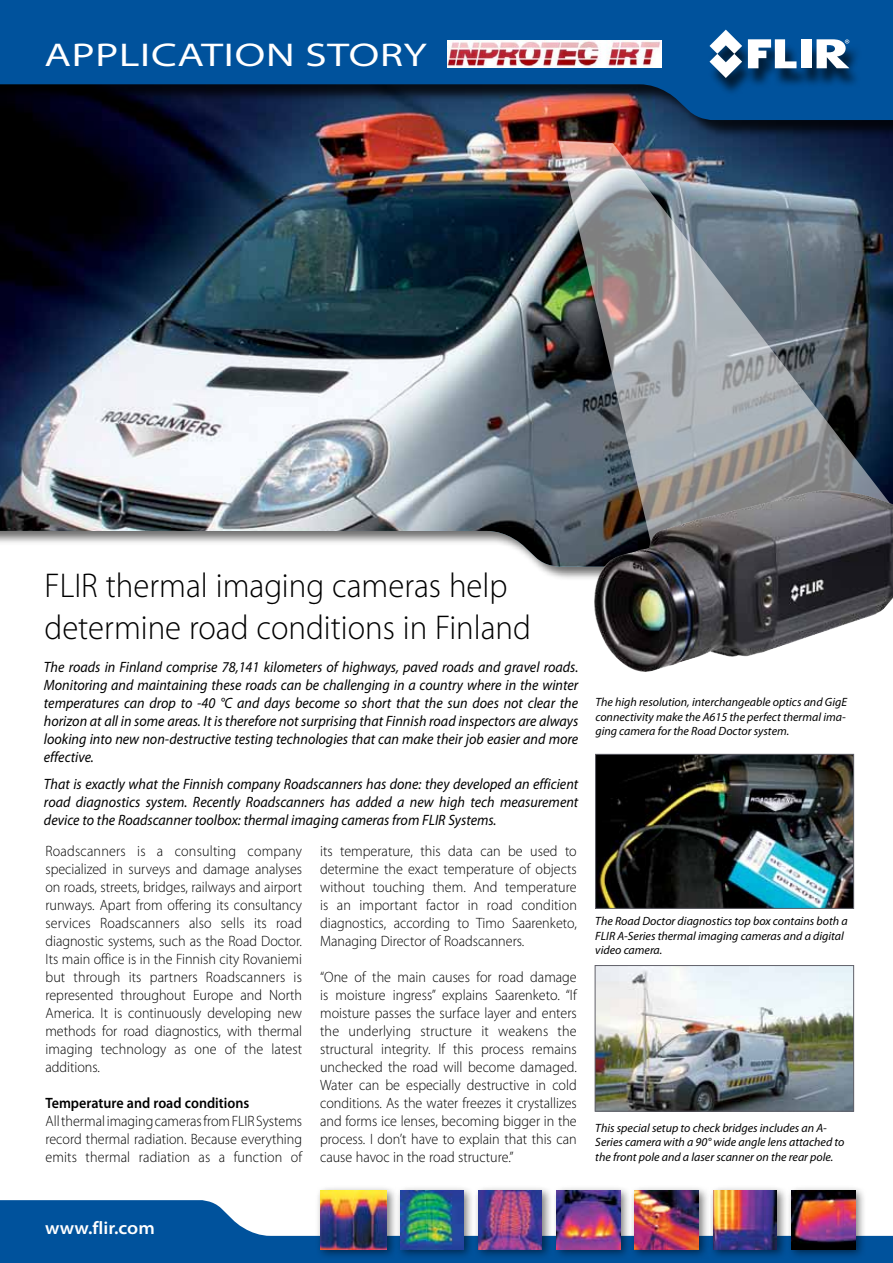
<style>
.page{position:relative;width:893px;height:1263px;background:#fff}
.page>*{position:absolute;margin:0;border:0;box-sizing:border-box;transform-origin:0 0}
.t1{font:300 34.5px/42px "Myriad Pro";color:#000;scale:.95 1}
.t2{font:semi-expanded 33px "Myriad Pro";letter-spacing:.02em;color:#fff;scale:1.2 1}
.t3{font:600 semi-expanded 18px "Myriad Pro";color:#fff}
.t4{font:300 15px/18px "Myriad Pro";color:#000;text-align:justify;scale:.94 1}
.t5{font:italic 15px/18px "Myriad Pro";color:#000;text-align:justify;scale:.94 1}
.t6{font:600 15px "Myriad Pro";color:#000;scale:.94 1}
.t7{font:italic 12px/14.4px "Myriad Pro";color:#000}
</style>
<div class="page">
<img style="left:0;top:139px;width:893px;height:428px">
<div style="left:0;top:0;width:893px;height:139px;background:#000;opacity:.75"></div>
<svg style="left:0;top:0;width:893px;height:120px;fill:#00529c"></svg>
<svg style="left:0;top:1200px;width:893px;height:63px;fill:#00529c"></svg>
<div style="left:708px;top:34px;width:155px;height:63px;background:#000;opacity:.66"></div>
<svg style="left:748px;top:39px;width:48px;height:29px"></svg>
<div style="left:801px;top:39px;width:10px;height:29px;background:#fff"></div>
<svg style="left:710px;top:30px;width:32px;height:48px"></svg>
<svg style="left:816px;top:39px;width:33px;height:29px"></svg>
<div style="left:552px;top:1185px;width:80px;height:75px;background:#000;opacity:.52"></div>
<img style="left:557px;top:1191px;width:63px;height:58px">
<div style="left:630px;top:1185px;width:80px;height:75px;background:#000;opacity:.52"></div>
<img style="left:635px;top:1191px;width:64px;height:58px">
<div style="left:787px;top:1185px;width:80px;height:75px;background:#000;opacity:.52"></div>
<img style="left:792px;top:1191px;width:63px;height:58px">
<div style="left:708px;top:1185px;width:80px;height:75px;background:#000;opacity:.52"></div>
<img style="left:714px;top:1191px;width:63px;height:58px">
<div style="left:315px;top:1185px;width:83px;height:75px;background:#000;opacity:.52"></div>
<img style="left:320px;top:1191px;width:67px;height:58px">
<div style="left:473px;top:1185px;width:80px;height:75px;background:#000;opacity:.52"></div>
<img style="left:479px;top:1191px;width:63px;height:58px">
<div style="left:395px;top:1185px;width:80px;height:75px;background:#000;opacity:.52"></div>
<img style="left:400px;top:1191px;width:64px;height:58px">
<img style="left:597px;top:967px;width:255px;height:142px">
<div style="left:595px;top:965px;width:259px;height:146px;border:1px solid #61616a"></div>
<img style="left:597px;top:756px;width:255px;height:151px">
<div style="left:595px;top:754px;width:259px;height:155px;border:1px solid #61616a"></div>
<img style="left:558px;top:141px;width:335px;height:412px">
<img style="left:593px;top:490px;width:300px;height:182px">
<img style="left:447px;top:41px;width:214px;height:26px">
<h2 class="t2" style="left:44px;top:37px;width:320px">APPLICATION STORY</h2>
<h1 class="t1" style="left:45px;top:565px;width:513px">FLIR thermal imaging cameras help determine road conditions in Finland</h1>
<p class="t5" style="left:44px;top:658px;width:570px">The roads in Finland comprise 78,141 kilometers of highways, paved roads and gravel roads.<br>Monitoring and maintaining these roads can be challenging in a country where in the winter temperatures can drop to -40 °C and days become so short that the sun does not clear the horizon at all in some areas. It is therefore not surprising that Finnish road inspectors are always looking into new non-destructive testing technologies that can make their job easier and more effective.</p>
<p class="t5" style="left:44px;top:775px;width:570px">That is exactly what the Finnish company Roadscanners has done: they developed an efficient road diagnostics system. Recently Roadscanners has added a new high tech measurement device to the Roadscanner toolbox: thermal imaging cameras from FLIR Systems.</p>
<p class="t4" style="left:45px;top:842px;width:275px">Roadscanners is a consulting company specialized in surveys and damage analyses on roads, streets, bridges, railways and airport runways. Apart from offering its consultancy services Roadscanners also sells its road diagnostic systems, such as the Road Doctor.<br>Its main office is in the Finnish city Rovaniemi but through its partners Roadscanners is represented throughout Europe and North America. It is continuously developing new methods for road diagnostics, with thermal imaging technology as one of the latest additions.</p>
<p class="t6" style="left:45px;top:1094px;width:218px">Temperature and road conditions</p>
<p class="t4" style="left:45px;top:1112px;width:275px">All thermal imaging cameras from FLIR Systems record thermal radiation. Because everything emits thermal radiation as a function of</p>
<p class="t4" style="left:320px;top:842px;width:275px">its temperature, this data can be used to determine the exact temperature of objects without touching them. And temperature is an important factor in road condition diagnostics, according to Timo Saarenketo, Managing Director of Roadscanners.</p>
<p class="t4" style="left:320px;top:968px;width:275px">“One of the main causes for road damage is moisture ingress” explains Saarenketo. “If moisture passes the surface layer and enters the underlying structure it weakens the structural integrity. If this process remains unchecked the road will become damaged.<br>Water can be especially destructive in cold conditions. As the water freezes it crystallizes and forms ice lenses, becoming bigger in the process. I don’t have to explain that this can cause havoc in the road structure.”</p>
<p class="t7" style="left:595px;top:695px;width:253px;text-align:justify">The high resolution, interchangeable optics and GigE connectivity make the A615 the perfect thermal ima&shy;ging camera for the Road Doctor system.</p>
<p class="t7" style="left:595px;top:914px;width:254px">The Road Doctor diagnostics top box contains both a<br>FLIR A-Series thermal imaging cameras and a digital video camera.</p>
<p class="t7" style="left:595px;top:1121px;width:251px">This special setup to check bridges includes an A-<br>Series camera with a 90° wide angle lens attached to the front pole and a laser scanner on the rear pole.</p>
<p class="t3" style="left:45px;top:1218px;width:111px">www.flir.com</p>
</div>
